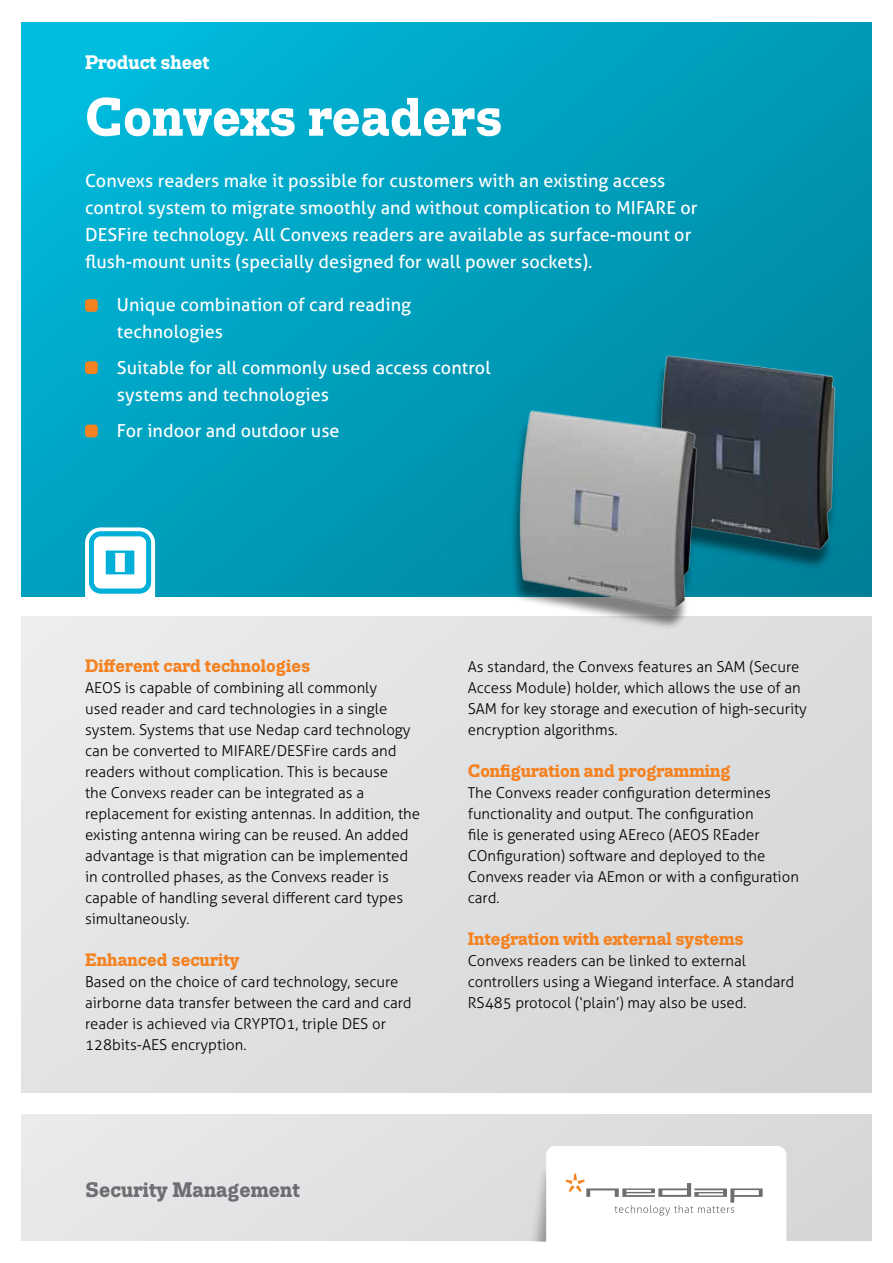
<style>
.page{position:relative;width:893px;height:1263px;background:#fff}
.page>*{position:absolute;margin:0;border:0;box-sizing:border-box;transform-origin:0 0}
.t1{font:700 54px "Trivia Slab";letter-spacing:.005em;color:#fff}
.t2{font:700 21px "Trivia Slab";letter-spacing:.005em;color:#6d6e71}
.t3{font:700 19.5px "Trivia Slab";color:#fff}
.t4{font:18px/27px "Aller";letter-spacing:.005em;color:#fff}
.t5{font:700 18px "Trivia Slab";color:#f58220}
.t6{font:300 15px/21px "Aller";color:#000}
</style>
<div class="page">
<svg style="left:21px;top:22px;width:851px;height:574px;background:#00a2c0"></svg>
<div style="left:21px;top:617px;width:851px;height:476px;background:#dfe0e1"></div>
<div style="left:85px;top:299px;width:13px;height:13px;background:#f58220;border-radius:3px"></div>
<div style="left:21px;top:1114px;width:851px;height:128px;background:#e1e2e3"></div>
<img style="left:524px;top:1169px;width:22px;height:73px">
<svg style="left:546px;top:1146px;width:240px;height:96px;background:#f8f7f7"></svg>
<div style="left:85px;top:361px;width:13px;height:13px;background:#f58220;border-radius:3px"></div>
<div style="left:85px;top:425px;width:13px;height:12px;background:#f58220;border-radius:3px"></div>
<img style="left:581px;top:342px;width:276px;height:223px">
<img style="left:417px;top:390px;width:322px;height:238px">
<svg style="left:85px;top:527px;width:70px;height:70px"></svg>
<h3 class="t3" style="left:85px;top:52px;width:126px">Product sheet</h3>
<h1 class="t1" style="left:85px;top:87px;width:419px">Convexs readers</h1>
<p class="t4" style="left:85px;top:167px;width:614px">Convexs readers make it possible for customers with an existing access control system to migrate smoothly and without complication to MIFARE or DESFire technology. All Convexs readers are available as surface-mount or flush-mount units (specially designed for wall power sockets).</p>
<p class="t4" style="left:117px;top:291px;width:296px">Unique combination of card reading technologies</p>
<p class="t4" style="left:117px;top:354px;width:375px">Suitable for all commonly used access control systems and technologies</p>
<p class="t4" style="left:117px;top:417px;width:224px">For indoor and outdoor use</p>
<p class="t5" style="left:85px;top:656px;width:227px">Different card technologies</p>
<p class="t6" style="left:85px;top:677px;width:337px">AEOS is capable of combining all commonly<br>used reader and card technologies in a single system. Systems that use Nedap card technology can be converted to MIFARE/DESFire cards and readers without complication. This is because<br>the Convexs reader can be integrated as a replacement for existing antennas. In addition, the existing antenna wiring can be reused. An added advantage is that migration can be implemented in controlled phases, as the Convexs reader is capable of handling several different card types simultaneously.</p>
<p class="t5" style="left:85px;top:950px;width:156px">Enhanced security</p>
<p class="t6" style="left:85px;top:971px;width:328px">Based on the choice of card technology, secure airborne data transfer between the card and card reader is achieved via CRYPTO1, triple DES or 128bits-AES encryption.</p>
<p class="t6" style="left:468px;top:656px;width:341px">As standard, the Convexs features an SAM (Secure Access Module) holder, which allows the use of an SAM for key storage and execution of high-security encryption algorithms.</p>
<p class="t5" style="left:468px;top:761px;width:264px">Configuration and programming</p>
<p class="t6" style="left:468px;top:782px;width:333px">The Convexs reader configuration determines functionality and output. The configuration<br>file is generated using AEreco (AEOS REader COnfiguration) software and deployed to the Convexs reader via AEmon or with a configuration card.</p>
<p class="t5" style="left:468px;top:929px;width:277px">Integration with external systems</p>
<p class="t6" style="left:468px;top:950px;width:328px">Convexs readers can be linked to external controllers using a Wiegand interface. A standard<br>RS485 protocol (‘plain’) may also be used.</p>
<h2 class="t2" style="left:85px;top:1178px;width:216px">Security Management</h2>
</div>
